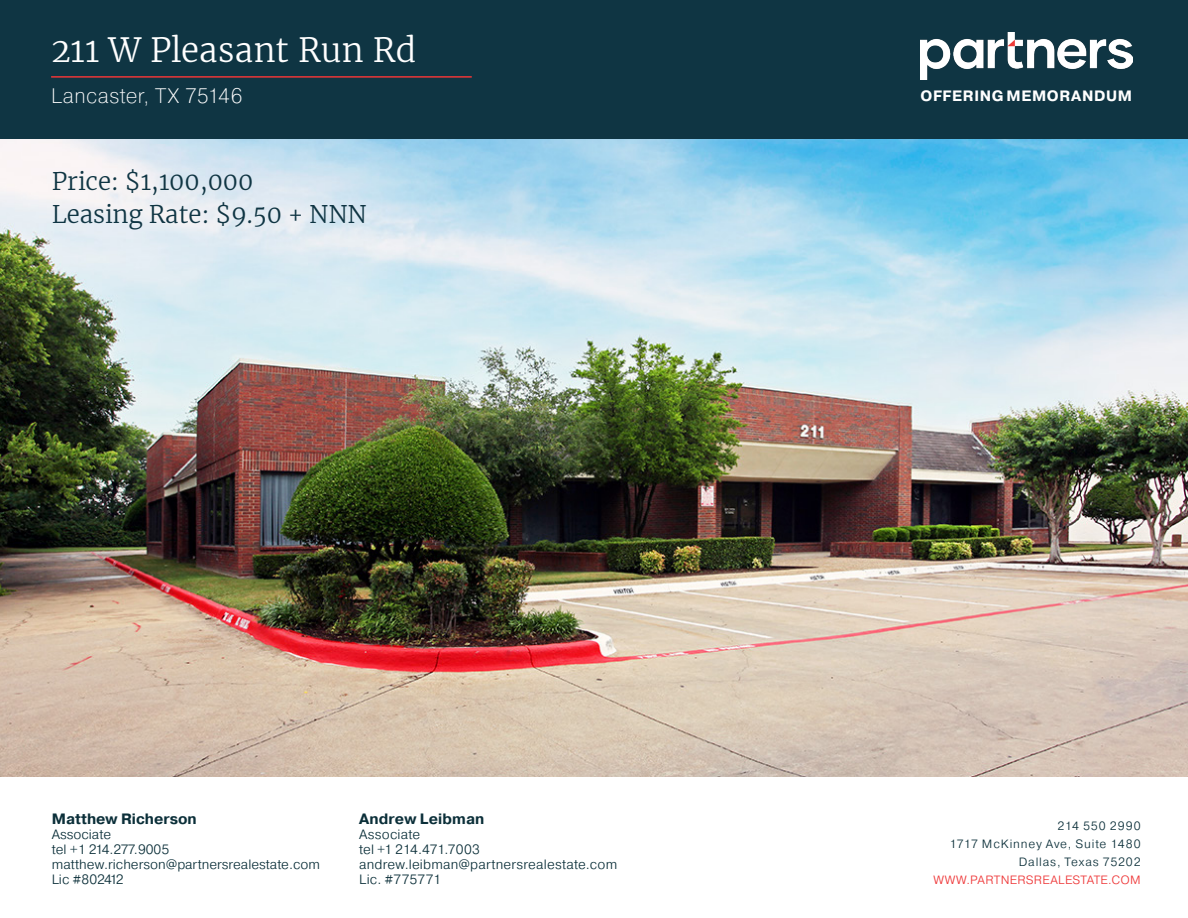
<style>
.page{position:relative;width:1188px;height:918px;background:#fff}
.page>*{position:absolute;margin:0;border:0;box-sizing:border-box;transform-origin:0 0}
.t1{font:300 33px "Merriweather";letter-spacing:.005em;color:#fff}
.t2{font:300 24px "Merriweather";color:#0f3543}
.t3{font:200 21px "Pragmatica";letter-spacing:.015em;color:#fff}
.t4{font:700 15px "Pragmatica";color:#0b2f39}
.t5{font:700 15px "Pragmatica";letter-spacing:.04em;color:#fff}
.t6{font:300 13.5px "Pragmatica";color:#0b2f39}
.t7{font:300 13.5px "Pragmatica";letter-spacing:.02em;color:#0b2f39}
.t8{font:300 12px "Pragmatica";letter-spacing:.065em;color:#0b2f39}
.t9{font:300 12px "Pragmatica";letter-spacing:.02em;color:#ee3637}
.t10{font:300 12px "Pragmatica";letter-spacing:.085em;color:#0b2f39}
</style>
<div class="page">
<div style="left:0;top:0;width:1188px;height:139px;background:#0f3543"></div>
<img style="left:0;top:139px;width:1187px;height:638px">
<img style="left:921px;top:33px;width:211px;height:47px">
<hr style="left:51px;top:76px;width:421px;height:2px;background:#ee3637">
<p class="t1" style="left:51px;top:27px;width:367px">211 W Pleasant Run Rd</p>
<p class="t3" style="left:51px;top:82px;width:193px">Lancaster, TX 75146</p>
<p class="t2" style="left:52px;top:165px;width:203px">Price: $1,100,000</p>
<p class="t2" style="left:52px;top:198px;width:316px">Leasing Rate: $9.50 + NNN</p>
<p class="t4" style="left:52px;top:809px;width:146px">Matthew Richerson</p>
<p class="t6" style="left:52px;top:825px;width:61px">Associate</p>
<p class="t6" style="left:52px;top:840px;width:119px">tel +1 214.277.9005</p>
<p class="t6" style="left:52px;top:855px;width:270px">matthew.richerson@partnersrealestate.com</p>
<p class="t6" style="left:52px;top:870px;width:73px">Lic #802412</p>
<p class="t4" style="left:359px;top:809px;width:127px">Andrew Leibman</p>
<p class="t6" style="left:359px;top:825px;width:63px">Associate</p>
<p class="t6" style="left:359px;top:840px;width:122px">tel +1 214.471.7003</p>
<p class="t6" style="left:359px;top:855px;width:260px">andrew.leibman@partnersrealestate.com</p>
<p class="t7" style="left:359px;top:870px;width:83px">Lic. #775771</p>
<p class="t5" style="left:921px;top:86px;width:213px">OFFERING MEMORANDUM</p>
<p class="t10" style="left:1058px;top:818px;width:85px">214 550 2990</p>
<p class="t8" style="left:950px;top:836px;width:193px">1717 McKinney Ave, Suite 1480</p>
<p class="t8" style="left:1019px;top:854px;width:123px">Dallas, Texas 75202</p>
<p class="t9" style="left:933px;top:872px;width:209px">WWW.PARTNERSREALESTATE.COM</p>
</div>
